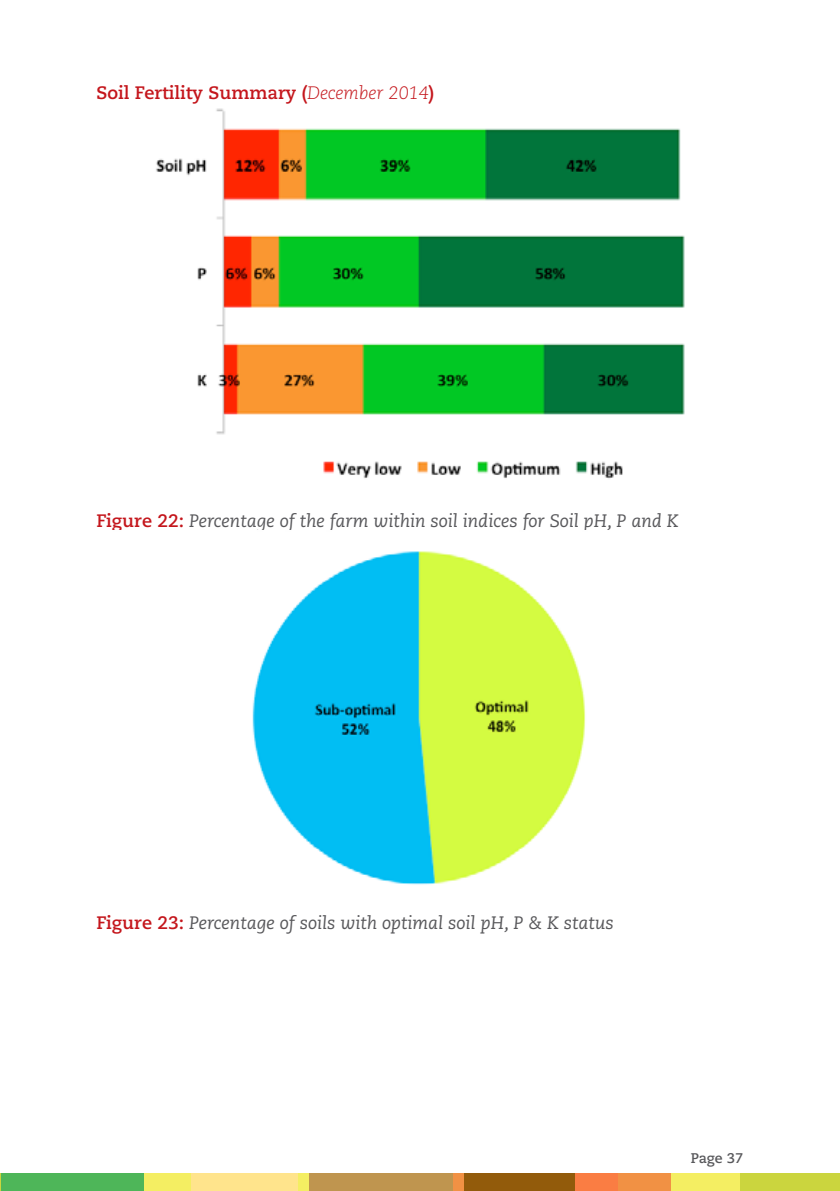
<style>
.page{position:relative;width:840px;height:1191px;background:#fff}
.page>*{position:absolute;margin:0;border:0;box-sizing:border-box;transform-origin:0 0}
.t1{font:italic 18px "Caecilia LT Std";color:#58585b}
.t2{font:700 18px "Caecilia LT Std";color:#c4161c}
.t3{font:700 14px "Caecilia LT Std";color:#58585b}
.s1{font-weight:300;font-style:italic}
.s2{font-weight:700;font-style:normal;color:#c4161c}
</style>
<div class="page">
<hr style="left:0;top:1174px;width:3px;height:17px;background:#cbd53e">
<div style="left:1px;top:1173px;width:144px;height:18px;background:#4eb659"></div>
<div style="left:191px;top:1173px;width:108px;height:18px;background:#ffe48c"></div>
<div style="left:144px;top:1173px;width:47px;height:18px;background:#f4ee62"></div>
<div style="left:309px;top:1173px;width:144px;height:18px;background:#bf954f"></div>
<div style="left:299px;top:1173px;width:10px;height:18px;background:#f4ee62"></div>
<div style="left:463px;top:1173px;width:111px;height:18px;background:#925b0b"></div>
<div style="left:453px;top:1173px;width:10px;height:18px;background:#f19144"></div>
<div style="left:617px;top:1173px;width:53px;height:18px;background:#f19144"></div>
<div style="left:574px;top:1173px;width:43px;height:18px;background:#fa7d43"></div>
<div style="left:738px;top:1173px;width:101px;height:18px;background:#cbd53e"></div>
<div style="left:670px;top:1173px;width:68px;height:18px;background:#f4ee62"></div>
<img style="left:156px;top:108px;width:529px;height:371px">
<img style="left:252px;top:551px;width:334px;height:334px">
<p class="t2" style="left:96px;top:82px;width:339px">Soil Fertility Summary (<span class="s1">December 2014</span>)</p>
<p class="t1" style="left:96px;top:510px;width:583px"><span class="s2">Figure 22:</span> Percentage of the farm within soil indices for Soil pH, P and K</p>
<p class="t1" style="left:96px;top:912px;width:518px"><span class="s2">Figure 23:</span> Percentage of soils with optimal soil pH, P &amp; K status</p>
<p class="t3" style="left:690px;top:1149px;width:54px">Page 37</p>
</div>
